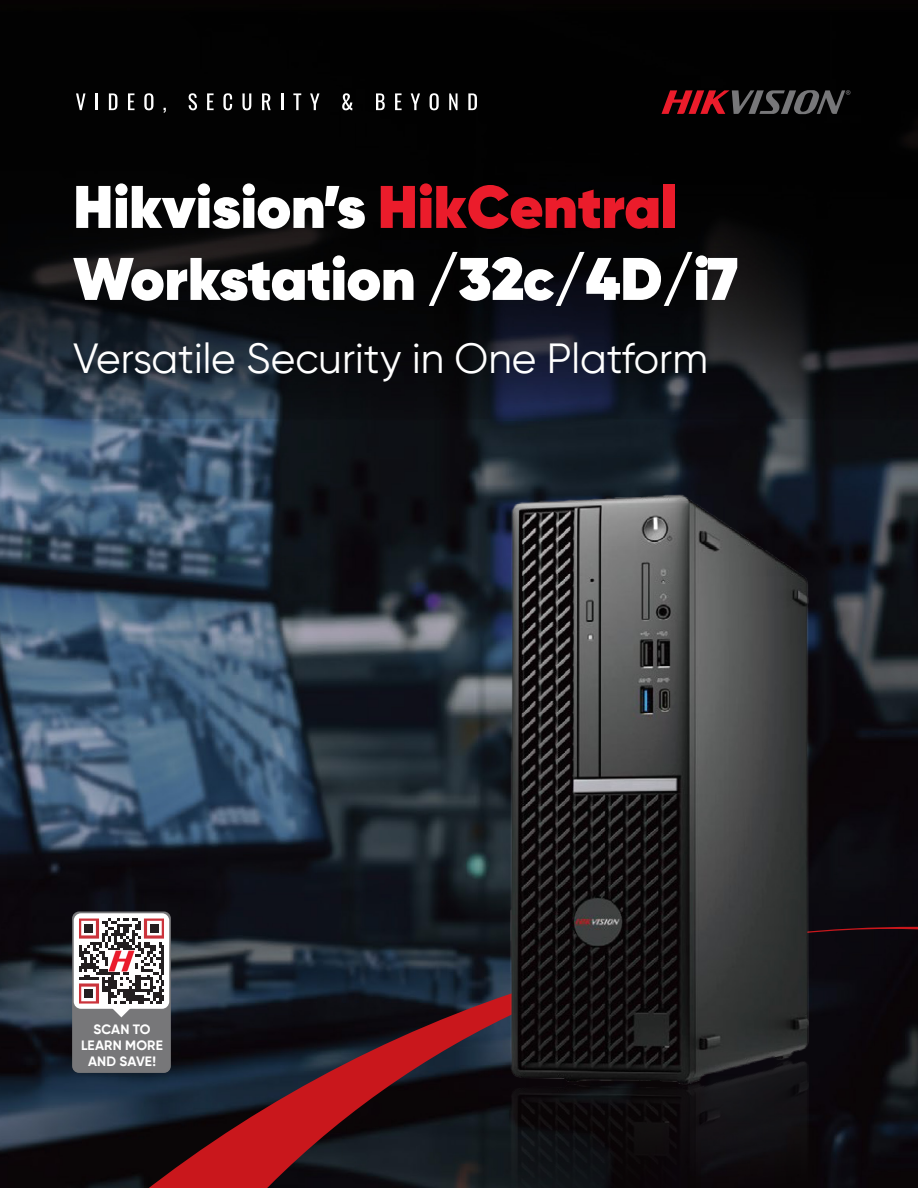
<style>
.page{position:relative;width:918px;height:1188px;background:#fff}
.page>*{position:absolute;margin:0;border:0;box-sizing:border-box;transform-origin:0 0}
.t1{font:800 60px "Gilroy";color:#fff}
.t2{font:42px "Gilroy";color:#fff}
.Hik_Bullets_2{font:700 13.5px/16.2px "Gilroy";letter-spacing:.01em;color:#fff;text-align:center}
.s1{color:#eb1c2b}
</style>
<div class="page">
<img style="left:0;top:0;width:918px;height:927px">
<svg style="left:0;top:927px;width:290px;height:261px;background:#2e212b"></svg>
<img style="left:290px;top:449px;width:628px;height:739px">
<div style="left:72px;top:912px;width:99px;height:161px;background:#777779;border-radius:7px"></div>
<div style="left:74px;top:913px;width:95px;height:96px;background:#fff;border-radius:7px"></div>
<svg style="left:79px;top:919px;width:85px;height:98px"></svg>
<div style="left:84px;top:924px;width:9px;height:9px;background:#231f20"></div>
<div style="left:150px;top:924px;width:9px;height:9px;background:#231f20"></div>
<div style="left:84px;top:989px;width:9px;height:9px;background:#231f20"></div>
<img style="left:108px;top:951px;width:27px;height:20px">
<svg style="left:661px;top:90px;width:189px;height:24px;background:#50292c"></svg>
<svg style="left:76px;top:93px;width:9px;height:17px"></svg>
<svg style="left:96px;top:93px;width:2px;height:17px"></svg>
<svg style="left:109px;top:93px;width:8px;height:17px"></svg>
<svg style="left:128px;top:93px;width:7px;height:17px"></svg>
<svg style="left:144px;top:93px;width:9px;height:17px"></svg>
<svg style="left:189px;top:93px;width:8px;height:17px"></svg>
<svg style="left:207px;top:93px;width:7px;height:17px"></svg>
<svg style="left:223px;top:93px;width:9px;height:17px"></svg>
<svg style="left:242px;top:93px;width:9px;height:17px"></svg>
<svg style="left:262px;top:93px;width:9px;height:17px"></svg>
<svg style="left:281px;top:93px;width:2px;height:17px"></svg>
<svg style="left:293px;top:93px;width:8px;height:17px"></svg>
<svg style="left:310px;top:93px;width:10px;height:17px"></svg>
<svg style="left:342px;top:93px;width:10px;height:17px"></svg>
<svg style="left:376px;top:93px;width:9px;height:17px"></svg>
<svg style="left:395px;top:93px;width:7px;height:17px"></svg>
<svg style="left:411px;top:93px;width:9px;height:17px"></svg>
<svg style="left:430px;top:93px;width:9px;height:17px"></svg>
<svg style="left:449px;top:93px;width:9px;height:17px"></svg>
<svg style="left:468px;top:93px;width:9px;height:17px"></svg>
<p class="t1" style="left:73px;top:169px;width:605px">Hikvision’s <span class="s1">HikCentral</span></p>
<p class="t1" style="left:73px;top:241px;width:666px">Workstation /32c/4D/i7</p>
<p class="t2" style="left:73px;top:332px;width:636px">Versatile Security in One Platform</p>
<p class="Hik_Bullets_2" style="left:93px;top:1021px;width:59px">SCAN TO</p>
<p class="Hik_Bullets_2" style="left:81px;top:1037px;width:83px">LEARN MORE<br>AND SAVE!</p>
</div>
